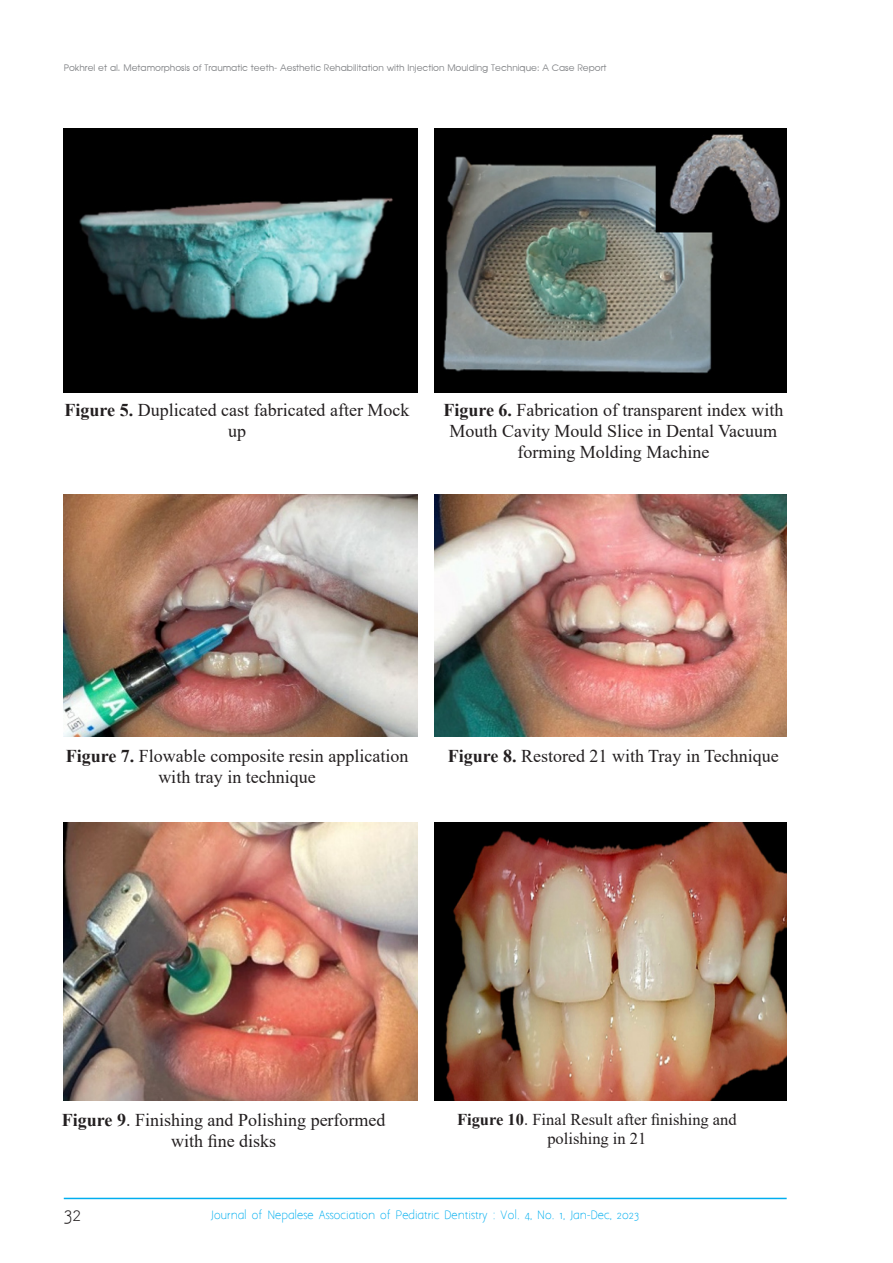
<style>
.page{position:relative;width:893px;height:1263px;background:#fff}
.page>*{position:absolute;margin:0;border:0;box-sizing:border-box;transform-origin:0 0}
.t1{font:18px/20.7px "Times New Roman";color:#231f20;text-align:center}
.t2{font:18px "Aaargh Normal";color:#231f20}
.t3{font:16.5px/19px "Times New Roman";color:#231f20;text-align:center}
.t4{font:10.5px "Aaargh Normal";color:#00aeef}
.t5{font:9px "Advance Normal";color:#808285}
.s1{font-weight:700}
</style>
<div class="page">
<hr style="left:64px;top:1198px;width:723px;height:1px;background:#00aeef">
<img style="left:64px;top:128px;width:353px;height:264px">
<img style="left:434px;top:128px;width:353px;height:264px">
<img style="left:64px;top:494px;width:353px;height:242px">
<img style="left:434px;top:494px;width:353px;height:242px">
<img style="left:64px;top:823px;width:353px;height:277px">
<img style="left:434px;top:823px;width:353px;height:277px">
<p class="t5" style="left:64px;top:62px;width:544px">Pokhrel et al. Metamorphosis of Traumatic teeth- Aesthetic Rehabilitation with Injection Moulding Technique: A Case Report</p>
<p class="t1" style="left:65px;top:399px;width:347px"><span class="s1">Figure 5.</span> Duplicated cast fabricated after Mock up</p>
<p class="t1" style="left:443px;top:399px;width:342px"><span class="s1">Figure 6.</span> Fabrication of transparent index with<br>Mouth Cavity Mould Slice in Dental Vacuum forming Molding Machine</p>
<p class="t1" style="left:66px;top:745px;width:344px"><span class="s1">Figure 7.</span> Flowable composite resin application</p>
<p class="t1" style="left:448px;top:745px;width:333px"><span class="s1">Figure 8.</span> Restored 21 with Tray in Technique</p>
<p class="t1" style="left:158px;top:766px;width:159px">with tray in technique</p>
<p class="t1" style="left:62px;top:1109px;width:325px"><span class="s1">Figure 9</span>. Finishing and Polishing performed with fine disks</p>
<p class="t3" style="left:457px;top:1110px;width:281px"><span class="s1">Figure 10</span>. Final Result after finishing and polishing in 21</p>
<p class="t2" style="left:64px;top:1204px;width:19px">32</p>
<p class="t4" style="left:211px;top:1209px;width:430px">Journal of Nepalese Association of Pediatric Dentistry : Vol. 4, No. 1, Jan-Dec, 2023</p>
</div>
